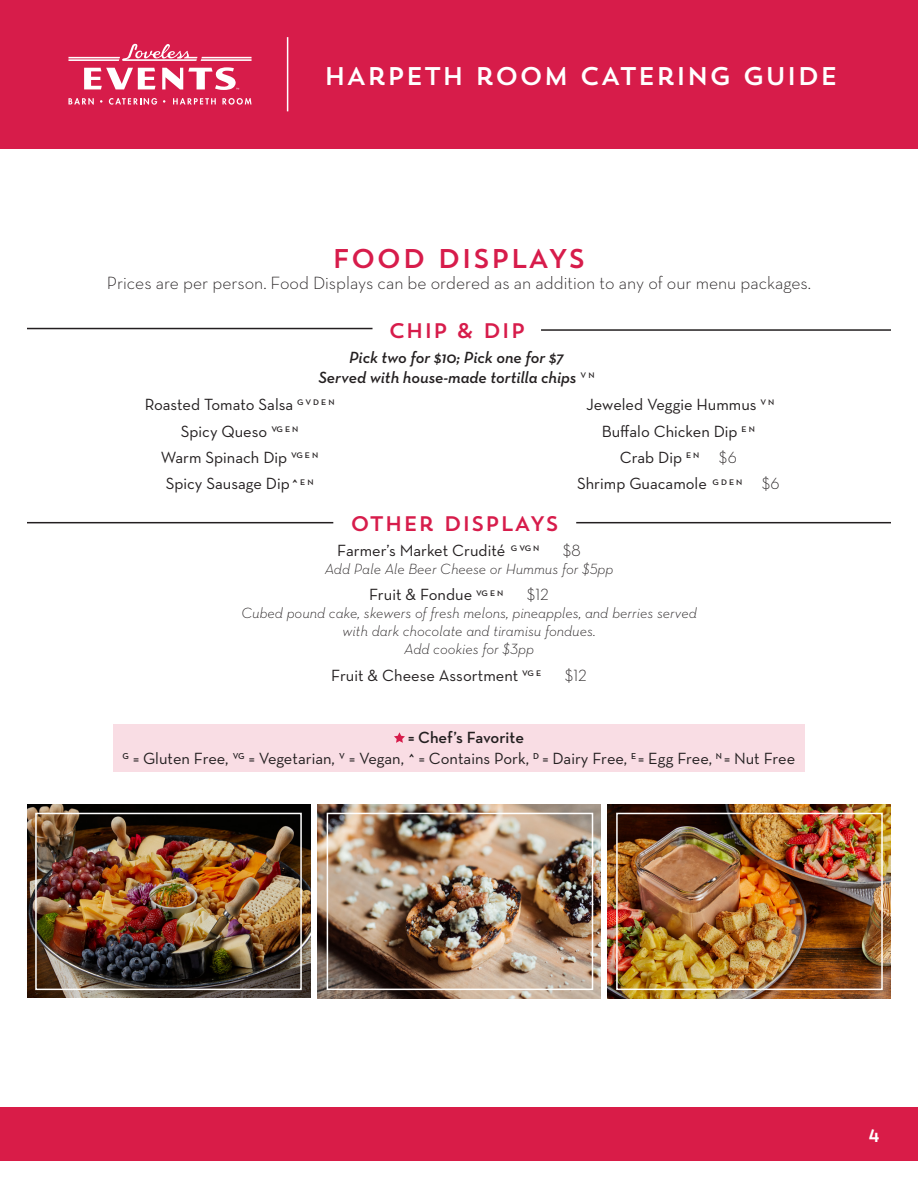
<style>
.page{position:relative;width:918px;height:1188px;background:#fff}
.page>*{position:absolute;margin:0;border:0;box-sizing:border-box;transform-origin:0 0}
.t1{font:27px "Trend Sans One";color:#d71c4b}
.t2{font:25.5px "Trend Sans One";color:#fff}
.t3{font:21px "Trend Sans One";color:#d71c4b}
.t4{font:300 18px "Neutraface Text";color:#231f20}
.t5{font:18px "Trend Sans One";color:#fff}
.t6{font:16.5px "Neutraface Text";color:#231f20}
.t7{font:italic 600 16.5px "Neutraface Text";color:#231f20}
.t8{font:600 16.5px "Neutraface Text";letter-spacing:-.005em;color:#231f20}
.t9{font:300 16.5px "Neutraface Text";color:#231f20}
.t10{font:italic 300 15px "Neutraface Text";color:#231f20}
.s1{font-weight:600;font-size:14.1px}
.s2{font-weight:300}
.s3{font-weight:600;font-size:15px}
</style>
<div class="page">
<div style="left:0;top:1107px;width:918px;height:54px;background:#d91c48"></div>
<div style="left:0;top:0;width:918px;height:148px;background:#d71c4a"></div>
<svg style="left:84px;top:68px;width:72px;height:21px"></svg>
<svg style="left:68px;top:44px;width:184px;height:17px"></svg>
<svg style="left:68px;top:98px;width:26px;height:7px"></svg>
<svg style="left:109px;top:98px;width:48px;height:7px"></svg>
<svg style="left:173px;top:98px;width:43px;height:6px"></svg>
<svg style="left:222px;top:98px;width:30px;height:7px"></svg>
<svg style="left:162px;top:67px;width:77px;height:23px"></svg>
<hr style="left:287px;top:37px;width:1px;height:74px;background:#fff">
<hr style="left:541px;top:329px;width:350px;height:2px;background:#231f20">
<hr style="left:576px;top:522px;width:315px;height:1px;background:#231f20">
<hr style="left:27px;top:328px;width:346px;height:1px;background:#231f20">
<hr style="left:27px;top:522px;width:306px;height:1px;background:#231f20">
<img style="left:27px;top:805px;width:283px;height:192px">
<div style="left:35px;top:813px;width:267px;height:177px;border:2px solid #fff"></div>
<img style="left:608px;top:805px;width:283px;height:193px">
<div style="left:616px;top:813px;width:267px;height:177px;border:2px solid #fff"></div>
<img style="left:317px;top:805px;width:284px;height:193px">
<div style="left:327px;top:813px;width:266px;height:177px;border:2px solid #fff"></div>
<div style="left:113px;top:724px;width:692px;height:48px;background:#f9dde4"></div>
<svg style="left:394px;top:732px;width:11px;height:11px"></svg>
<p class="t2" style="left:324px;top:59px;width:516px">HARPETH ROOM CATERING GUIDE</p>
<p class="t1" style="left:332px;top:241px;width:256px">FOOD DISPLAYS</p>
<p class="t4" style="left:107px;top:272px;width:706px">Prices are per person. Food Displays can be ordered as an addition to any of our menu packages.</p>
<p class="t3" style="left:388px;top:317px;width:139px">CHIP &amp; DIP</p>
<p class="t7" style="left:349px;top:347px;width:216px">Pick two for $10; Pick one for $7</p>
<p class="t7" style="left:318px;top:367px;width:278px">Served with house-made tortilla chips <sup>V</sup> <sup>N</sup></p>
<p class="t6" style="left:145px;top:394px;width:191px">Roasted Tomato Salsa <sup>G</sup> <sup>V</sup> <sup>D</sup> <sup>E</sup> <sup>N</sup></p>
<p class="t6" style="left:181px;top:421px;width:119px">Spicy Queso <sup>VG</sup> <sup>E</sup> <sup>N</sup></p>
<p class="t6" style="left:161px;top:447px;width:159px">Warm Spinach Dip <sup>VG</sup> <sup>E</sup> <sup>N</sup></p>
<p class="t6" style="left:166px;top:473px;width:149px">Spicy Sausage Dip<span class="s1">^</span> <sup>E</sup> <sup>N</sup></p>
<p class="t3" style="left:350px;top:510px;width:211px">OTHER DISPLAYS</p>
<p class="t6" style="left:586px;top:394px;width:190px">Jeweled Veggie Hummus <sup>V</sup> <sup>N</sup></p>
<p class="t6" style="left:602px;top:421px;width:155px">Buffalo Chicken Dip <sup>E</sup> <sup>N</sup></p>
<p class="t6" style="left:620px;top:447px;width:118px">Crab Dip <sup>E</sup> <sup>N</sup> <span class="s2">$6</span></p>
<p class="t6" style="left:577px;top:473px;width:204px">Shrimp Guacamole <sup>G</sup> <sup>D</sup> <sup>E</sup> <sup>N</sup> <span class="s2">$6</span></p>
<p class="t6" style="left:337px;top:540px;width:204px">Farmer’s Market Crudité <sup>G</sup> <sup>VG</sup> <sup>N</sup></p>
<p class="t9" style="left:563px;top:540px;width:19px">$8</p>
<p class="t10" style="left:325px;top:559px;width:290px">Add Pale Ale Beer Cheese or Hummus for $5pp</p>
<p class="t6" style="left:369px;top:584px;width:136px">Fruit &amp; Fondue <sup>VG</sup> <sup>E</sup> <sup>N</sup></p>
<p class="t9" style="left:527px;top:584px;width:23px">$12</p>
<p class="t10" style="left:241px;top:604px;width:457px">Cubed pound cake, skewers of fresh melons, pineapples, and berries served</p>
<p class="t10" style="left:342px;top:622px;width:255px">with dark chocolate and tiramisu fondues.</p>
<p class="t10" style="left:404px;top:640px;width:131px">Add cookies for $3pp</p>
<p class="t6" style="left:331px;top:665px;width:211px">Fruit &amp; Cheese Assortment <sup>VG</sup> <sup>E</sup></p>
<p class="t9" style="left:565px;top:665px;width:23px">$12</p>
<p class="t8" style="left:408px;top:727px;width:117px">= Chef’s Favorite</p>
<p class="t6" style="left:122px;top:748px;width:674px"><sup>G</sup> = Gluten Free, <sup>VG</sup> = Vegetarian, <sup>V</sup> = Vegan, <span class="s3">^</span> = Contains Pork, <sup>D</sup> = Dairy Free, <sup>E</sup> = Egg Free, <sup>N</sup> = Nut Free</p>
<p class="t5" style="left:868px;top:1124px;width:14px">4</p>
</div>
